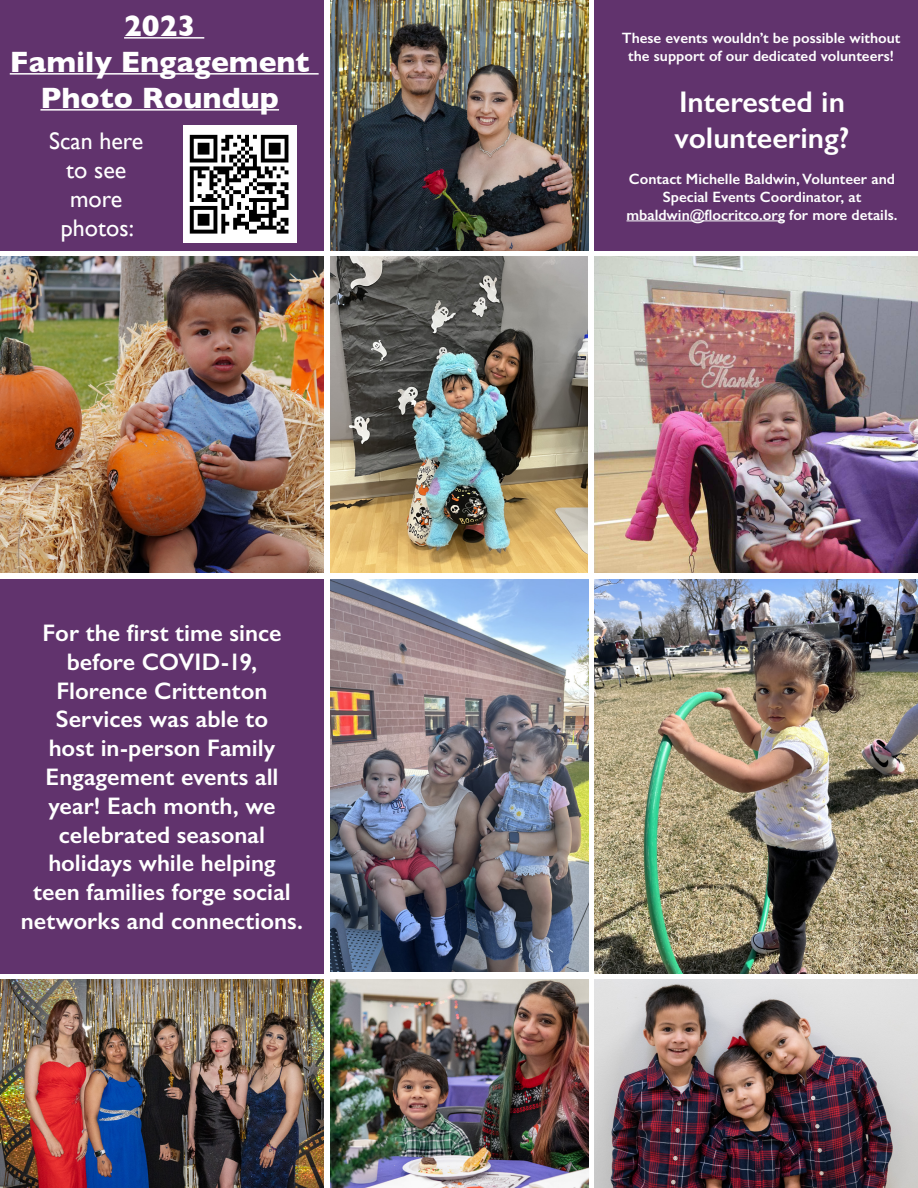
<style>
.page{position:relative;width:918px;height:1188px;background:#fff}
.page>*{position:absolute;margin:0;border:0;box-sizing:border-box;transform-origin:0 0}
.Center{font:700 30px "Gill Sans";color:#fff}
.Center-2{font:600 30px "Gill Sans";color:#fff}
.Center-3{font:600 24px/28.8px "Gill Sans";color:#fff;text-align:center}
.Center-4{font:24px/28.8px "Gill Sans";color:#fff;text-align:center}
.Center-5{font:600 15px/18px "Gill Sans";color:#fff;text-align:center}
</style>
<div class="page">
<div style="left:0;top:0;width:324px;height:250px;background:#61336d"></div>
<img style="left:330px;top:0;width:258px;height:250px">
<div style="left:594px;top:0;width:324px;height:250px;background:#61336d"></div>
<img style="left:0;top:257px;width:324px;height:316px">
<img style="left:330px;top:256px;width:258px;height:317px">
<img style="left:594px;top:256px;width:324px;height:317px">
<div style="left:0;top:579px;width:324px;height:395px;background:#61336d"></div>
<img style="left:330px;top:579px;width:258px;height:393px">
<img style="left:594px;top:579px;width:324px;height:395px">
<img style="left:0;top:980px;width:324px;height:208px">
<img style="left:330px;top:980px;width:258px;height:208px">
<img style="left:594px;top:980px;width:324px;height:208px">
<hr style="left:627px;top:221px;width:158px;height:1px;background:#fff">
<hr style="left:124px;top:37px;width:80px;height:2px;background:#fff">
<hr style="left:10px;top:73px;width:309px;height:2px;background:#fff">
<hr style="left:40px;top:109px;width:239px;height:2px;background:#fff">
<img style="left:183px;top:125px;width:113px;height:118px">
<p class="Center" style="left:124px;top:2px;width:73px">2023</p>
<p class="Center" style="left:10px;top:38px;width:301px">Family Engagement</p>
<p class="Center" style="left:40px;top:74px;width:240px">Photo Roundup</p>
<p class="Center-4" style="left:49px;top:126px;width:96px">Scan here to see more photos:</p>
<p class="Center-3" style="left:21px;top:618px;width:284px">For the first time since before COVID-19,<br>Florence Crittenton<br>Services was able to<br>host in-person Family<br>Engagement events all year! Each month, we celebrated seasonal holidays while helping<br>teen families forge social networks and connections.</p>
<p class="Center-5" style="left:622px;top:29px;width:280px">These events wouldn’t be possible without the support of our dedicated volunteers!</p>
<p class="Center-2" style="left:679px;top:84px;width:167px">Interested in</p>
<p class="Center-2" style="left:674px;top:120px;width:176px">volunteering?</p>
<p class="Center-5" style="left:629px;top:170px;width:268px">Contact Michelle Baldwin, Volunteer and<br>Special Events Coordinator, at</p>
<p class="Center-5" style="left:627px;top:206px;width:272px">mbaldwin@flocritco.org for more details.</p>
</div>
